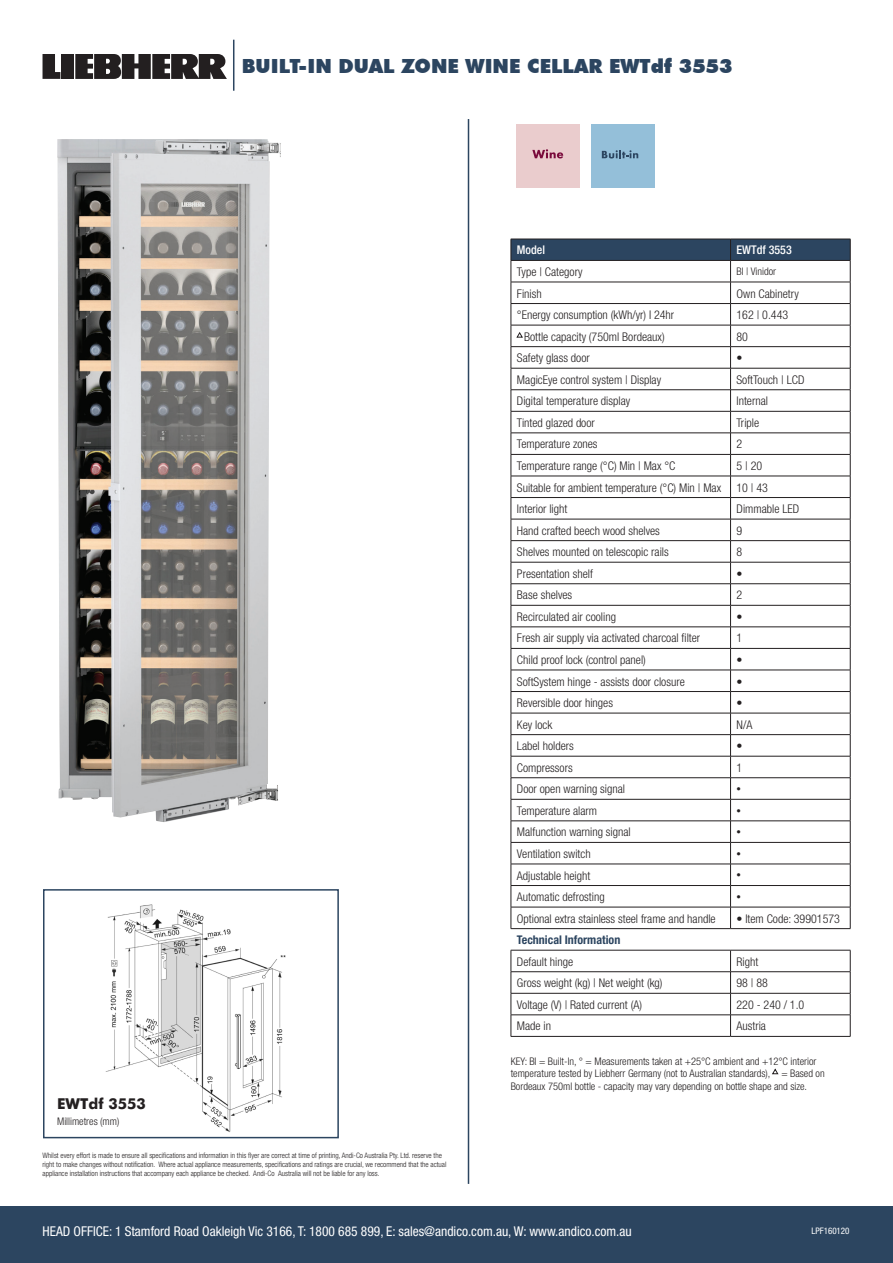
<style>
.page{position:relative;width:893px;height:1263px;background:#fff}
.page>*{position:absolute;margin:0;border:0;box-sizing:border-box;transform-origin:0 0}
.t1{font:900 19.5px "Futura BT";color:#2c4560}
.t2{font:700 15px "Futura BT";color:#231f20}
.t3{font:condensed 13.5px "Helvetica Neue";color:#fff}
.t4{font:300 condensed 12px "Helvetica Neue";color:#231f20}
.t5{font:700 condensed 12px "Helvetica Neue";color:#2c4560}
.t6{font:500 condensed 12px "Helvetica Neue";color:#fff}
.t7{font:300 condensed 10.5px/12.6px "Helvetica Neue";color:#231f20}
.t8{font:300 condensed 10.5px "Helvetica Neue LT Std";color:#231f20}
.t9{font:condensed 9px "Helvetica Neue";color:#fff}
.t10{font:300 condensed 9px "Helvetica Neue";color:#231f20}
.t11{font:300 condensed 7.5px/9px "Helvetica Neue LT Std";color:#231f20}
</style>
<div class="page">
<img style="left:105px;top:904px;width:181px;height:228px">
<img style="left:57px;top:139px;width:224px;height:683px">
<div style="left:43px;top:889px;width:296px;height:249px;border:2px solid #2c4560"></div>
<svg style="left:43px;top:54px;width:17px;height:25px"></svg>
<div style="left:62px;top:54px;width:12px;height:25px;background:#231f20"></div>
<svg style="left:75px;top:54px;width:152px;height:25px;background:#454142"></svg>
<hr style="left:233px;top:40px;width:1px;height:51px;background:#2c4560">
<hr style="left:468px;top:119px;width:1px;height:1065px;background:#2c4560">
<div style="left:0;top:1206px;width:893px;height:57px;background:#2c4560"></div>
<div style="left:516px;top:125px;width:63px;height:63px;background:#eacccd"></div>
<svg style="left:532px;top:149px;width:31px;height:9px"></svg>
<div style="left:591px;top:125px;width:63px;height:63px;background:#94bfd9"></div>
<svg style="left:602px;top:150px;width:36px;height:8px"></svg>
<hr style="left:511px;top:928px;width:219px;height:1px;background:#231f20">
<hr style="left:730px;top:928px;width:120px;height:1px;background:#231f20">
<svg style="left:511px;top:239px;width:340px;height:689px"></svg>
<hr style="left:511px;top:950px;width:219px;height:1px;background:#231f20">
<hr style="left:730px;top:950px;width:120px;height:1px;background:#231f20">
<hr style="left:511px;top:971px;width:219px;height:1px;background:#231f20">
<hr style="left:730px;top:971px;width:120px;height:1px;background:#231f20">
<hr style="left:511px;top:993px;width:219px;height:1px;background:#231f20">
<hr style="left:730px;top:993px;width:120px;height:1px;background:#231f20">
<hr style="left:511px;top:1014px;width:219px;height:1px;background:#231f20">
<svg style="left:511px;top:950px;width:1px;height:86px"></svg>
<hr style="left:730px;top:1014px;width:120px;height:1px;background:#231f20">
<svg style="left:730px;top:950px;width:1px;height:86px"></svg>
<svg style="left:850px;top:950px;width:1px;height:86px"></svg>
<hr style="left:511px;top:1036px;width:219px;height:1px;background:#231f20">
<hr style="left:730px;top:1036px;width:120px;height:1px;background:#231f20">
<p class="t1" style="left:242px;top:55px;width:492px">BUILT-IN DUAL ZONE WINE CELLAR EWTdf 3553</p>
<p class="t6" style="left:517px;top:243px;width:30px">Model</p>
<p class="t6" style="left:736px;top:243px;width:57px">EWTdf 3553</p>
<p class="t4" style="left:517px;top:265px;width:67px">Type | Category</p>
<p class="t7" style="left:736px;top:265px;width:41px">BI | Vinidor</p>
<p class="t4" style="left:517px;top:286px;width:26px">Finish</p>
<p class="t4" style="left:736px;top:286px;width:64px">Own Cabinetry</p>
<p class="t4" style="left:517px;top:308px;width:159px">°Energy consumption (kWh/yr) I 24hr</p>
<p class="t4" style="left:736px;top:308px;width:53px">162 | 0.443</p>
<p class="t4" style="left:517px;top:329px;width:149px">▲ Bottle capacity (750ml Bordeaux)</p>
<p class="t4" style="left:736px;top:329px;width:13px">80</p>
<p class="t4" style="left:517px;top:351px;width:74px">Safety glass door</p>
<p class="t4" style="left:736px;top:351px;width:7px">•</p>
<p class="t4" style="left:517px;top:373px;width:146px">MagicEye control system | Display</p>
<p class="t4" style="left:736px;top:373px;width:69px">SoftTouch | LCD</p>
<p class="t4" style="left:517px;top:394px;width:115px">Digital temperature display</p>
<p class="t4" style="left:736px;top:394px;width:33px">Internal</p>
<p class="t4" style="left:517px;top:416px;width:79px">Tinted glazed door</p>
<p class="t4" style="left:736px;top:416px;width:24px">Triple</p>
<p class="t4" style="left:517px;top:437px;width:82px">Temperature zones</p>
<p class="t4" style="left:736px;top:437px;width:7px">2</p>
<p class="t4" style="left:517px;top:459px;width:160px">Temperature range (°C) Min | Max °C</p>
<p class="t4" style="left:736px;top:459px;width:27px">5 | 20</p>
<p class="t4" style="left:517px;top:480px;width:206px">Suitable for ambient temperature (°C) Min | Max</p>
<p class="t4" style="left:736px;top:480px;width:33px">10 | 43</p>
<p class="t4" style="left:517px;top:502px;width:52px">Interior light</p>
<p class="t4" style="left:736px;top:502px;width:64px">Dimmable LED</p>
<p class="t4" style="left:517px;top:523px;width:145px">Hand crafted beech wood shelves</p>
<p class="t4" style="left:736px;top:523px;width:7px">9</p>
<p class="t4" style="left:517px;top:545px;width:153px">Shelves mounted on telescopic rails</p>
<p class="t4" style="left:736px;top:545px;width:7px">8</p>
<p class="t4" style="left:517px;top:567px;width:77px">Presentation shelf</p>
<p class="t4" style="left:736px;top:567px;width:7px">•</p>
<p class="t4" style="left:517px;top:588px;width:57px">Base shelves</p>
<p class="t4" style="left:736px;top:588px;width:7px">2</p>
<p class="t4" style="left:517px;top:610px;width:101px">Recirculated air cooling</p>
<p class="t4" style="left:736px;top:610px;width:7px">•</p>
<p class="t4" style="left:517px;top:631px;width:185px">Fresh air supply via activated charcoal filter</p>
<p class="t4" style="left:736px;top:631px;width:7px">1</p>
<p class="t4" style="left:517px;top:653px;width:130px">Child proof lock (control panel)</p>
<p class="t4" style="left:736px;top:653px;width:7px">•</p>
<p class="t4" style="left:517px;top:674px;width:169px">SoftSystem hinge - assists door closure</p>
<p class="t4" style="left:736px;top:674px;width:7px">•</p>
<p class="t4" style="left:517px;top:696px;width:98px">Reversible door hinges</p>
<p class="t4" style="left:736px;top:696px;width:7px">•</p>
<p class="t4" style="left:517px;top:717px;width:37px">Key lock</p>
<p class="t4" style="left:736px;top:717px;width:17px">N/A</p>
<p class="t4" style="left:517px;top:739px;width:58px">Label holders</p>
<p class="t4" style="left:736px;top:739px;width:7px">•</p>
<p class="t4" style="left:517px;top:761px;width:57px">Compressors</p>
<p class="t4" style="left:736px;top:761px;width:7px">1</p>
<p class="t4" style="left:517px;top:782px;width:110px">Door open warning signal</p>
<p class="t10" style="left:736px;top:784px;width:6px">•</p>
<p class="t4" style="left:517px;top:804px;width:82px">Temperature alarm</p>
<p class="t10" style="left:736px;top:805px;width:6px">•</p>
<p class="t4" style="left:517px;top:825px;width:115px">Malfunction warning signal</p>
<p class="t10" style="left:736px;top:827px;width:6px">•</p>
<p class="t4" style="left:517px;top:847px;width:75px">Ventilation switch</p>
<p class="t10" style="left:736px;top:848px;width:6px">•</p>
<p class="t4" style="left:517px;top:868px;width:75px">Adjustable height</p>
<p class="t10" style="left:736px;top:870px;width:6px">•</p>
<p class="t4" style="left:517px;top:890px;width:89px">Automatic defrosting</p>
<p class="t10" style="left:736px;top:891px;width:6px">•</p>
<p class="t4" style="left:517px;top:911px;width:200px">Optional extra stainless steel frame and handle</p>
<p class="t4" style="left:736px;top:911px;width:105px">• Item Code: 39901573</p>
<p class="t5" style="left:517px;top:932px;width:105px">Technical Information</p>
<p class="t4" style="left:517px;top:954px;width:58px">Default hinge</p>
<p class="t4" style="left:736px;top:954px;width:23px">Right</p>
<p class="t4" style="left:517px;top:976px;width:147px">Gross weight (kg) | Net weight (kg)</p>
<p class="t4" style="left:736px;top:976px;width:33px">98 | 88</p>
<p class="t4" style="left:517px;top:998px;width:127px">Voltage (V) | Rated current (A)</p>
<p class="t4" style="left:736px;top:998px;width:69px">220 - 240 / 1.0</p>
<p class="t4" style="left:517px;top:1019px;width:36px">Made in</p>
<p class="t4" style="left:736px;top:1019px;width:31px">Austria</p>
<p class="t2" style="left:57px;top:1094px;width:90px">EWTdf 3553</p>
<p class="t8" style="left:57px;top:1115px;width:64px">Millimetres (mm)</p>
<p class="t11" style="left:43px;top:1150px;width:405px">Whilst every effort is made to ensure all specifications and information in this flyer are correct at time of printing, Andi-Co Australia Pty. Ltd. reserve the right to make changes without notification. Where actual appliance measurements, specifications and ratings are crucial, we recommend that the actual appliance installation instructions that accompany each appliance be checked. Andi-Co Australia will not be liable for any loss.</p>
<p class="t7" style="left:511px;top:1054px;width:316px">KEY: BI = Built-In, ° = Measurements taken at +25°C ambient and +12°C interior temperature tested by Liebherr Germany (not to Australian standards), ▲ = Based on<br>Bordeaux 750ml bottle - capacity may vary depending on bottle shape and size.</p>
<p class="t3" style="left:43px;top:1223px;width:591px">HEAD OFFICE: 1 Stamford Road Oakleigh Vic 3166, T: 1800 685 899, E: sales@andico.com.au, W: www.andico.com.au</p>
<p class="t9" style="left:811px;top:1226px;width:40px">LPF160120</p>
</div>
